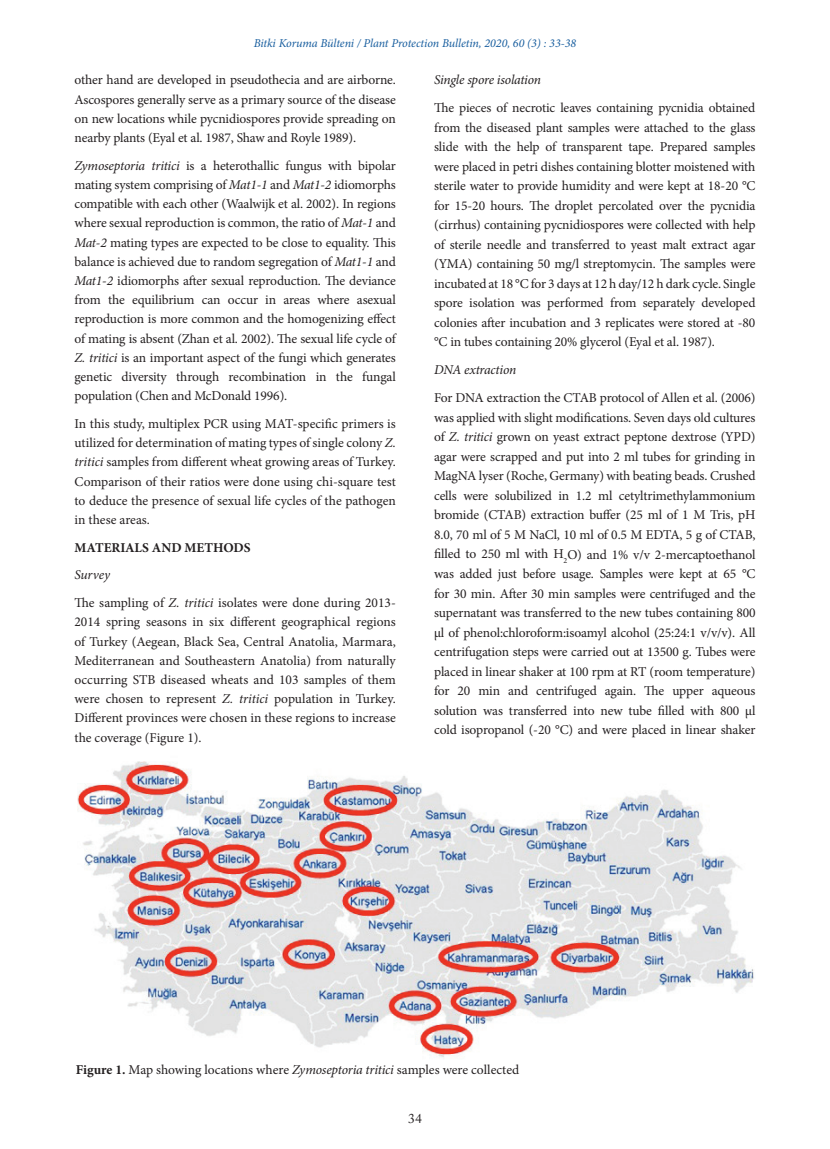
<style>
.page{position:relative;width:830px;height:1149px;background:#fff}
.page>*{position:absolute;margin:0;border:0;box-sizing:border-box;transform-origin:0 0}
.t1{font:700 18.15px "Arial";color:#040503}
.t2{font:13.5px/19.5px "Minion Pro";letter-spacing:-.01em;color:#231f20;text-align:justify}
.t3{font:italic 13.5px "Minion Pro";letter-spacing:-.02em;color:#231f20}
.t4{font:700 13.5px "Minion Pro";color:#231f20}
.t5{font:13.5px "Adobe Caslon Pro";color:#231f20}
.t6{font:italic 12px "Minion Pro";letter-spacing:-.01em;color:#175d9e}
.s1{font-style:italic}
.s2{font-weight:700}
</style>
<div class="page">
<img style="left:77px;top:761px;width:677px;height:297px">
<p class="t6" style="left:253px;top:35px;width:324px">Bitki Koruma Bülteni / Plant Protection Bulletin, 2020, 60 (3) : 33-38</p>
<p class="t3" style="left:434px;top:71px;width:108px">Single spore isolation</p>
<p class="t2" style="left:434px;top:98px;width:323px">The pieces of necrotic leaves containing pycnidia obtained from the diseased plant samples were attached to the glass slide with the help of transparent tape. Prepared samples were placed in petri dishes containing blotter moistened with sterile water to provide humidity and were kept at 18-20 °C for 15-20 hours. The droplet percolated over the pycnidia (cirrhus) containing pycnidiospores were collected with help of sterile needle and transferred to yeast malt extract agar (YMA) containing 50 mg/l streptomycin. The samples were incubated at 18 °C for 3 days at 12 h day/12 h dark cycle. Single spore isolation was performed from separately developed colonies after incubation and 3 replicates were stored at -80 °C in tubes containing 20% glycerol (Eyal et al. 1987).</p>
<p class="t3" style="left:434px;top:361px;width:84px">DNA extraction</p>
<p class="t2" style="left:434px;top:388px;width:323px">For DNA extraction the CTAB protocol of Allen et al. (2006) was applied with slight modifications. Seven days old cultures of <span class="s1">Z. tritici</span> grown on yeast extract peptone dextrose (YPD) agar were scrapped and put into 2 ml tubes for grinding in MagNA lyser (Roche, Germany) with beating beads. Crushed cells were solubilized in 1.2 ml cetyltrimethylammonium bromide (CTAB) extraction buffer (25 ml of 1 M Tris, pH 8.0, 70 ml of 5 M NaCl, 10 ml of 0.5 M EDTA, 5 g of CTAB, filled to 250 ml with H<sub>2</sub>O) and 1% v/v 2-mercaptoethanol was added just before usage. Samples were kept at 65 °C for 30 min. After 30 min samples were centrifuged and the supernatant was transferred to the new tubes containing 800 µl of phenol:chloroform:isoamyl alcohol (25:24:1 v/v/v). All centrifugation steps were carried out at 13500 g. Tubes were placed in linear shaker at 100 rpm at RT (room temperature) for 20 min and centrifuged again. The upper aqueous solution was transferred into new tube filled with 800 µl cold isopropanol (-20 °C) and were placed in linear shaker</p>
<p class="t2" style="left:74px;top:70px;width:323px">other hand are developed in pseudothecia and are airborne.<br>Ascospores generally serve as a primary source of the disease on new locations while pycnidiospores provide spreading on nearby plants (Eyal et al. 1987, Shaw and Royle 1989).</p>
<p class="t2" style="left:74px;top:156px;width:323px"><span class="s1">Zymoseptoria tritici</span> is a heterothallic fungus with bipolar mating system comprising of <span class="s1">Mat1-1</span> and <span class="s1">Mat1-2</span> idiomorphs compatible with each other (Waalwijk et al. 2002). In regions where sexual reproduction is common, the ratio of <span class="s1">Mat-1</span> and <span class="s1">Mat-2</span> mating types are expected to be close to equality. This balance is achieved due to random segregation of <span class="s1">Mat1-1</span> and <span class="s1">Mat1-2</span> idiomorphs after sexual reproduction. The deviance from the equilibrium can occur in areas where asexual reproduction is more common and the homogenizing effect of mating is absent (Zhan et al. 2002). The sexual life cycle of <span class="s1">Z. tritici</span> is an important aspect of the fungi which generates genetic diversity through recombination in the fungal population (Chen and McDonald 1996).</p>
<p class="t2" style="left:74px;top:414px;width:323px">In this study, multiplex PCR using MAT-specific primers is utilized for determination of mating types of single colony <span class="s1">Z. tritici</span> samples from different wheat growing areas of Turkey.<br>Comparison of their ratios were done using chi-square test to deduce the presence of sexual life cycles of the pathogen in these areas.</p>
<p class="t4" style="left:74px;top:537px;width:178px">MATERIALS AND METHODS</p>
<p class="t2" style="left:74px;top:561px;width:323px;line-height:27.8px"><span class="s1">Survey<br></span>The sampling of <span class="s1">Z. tritici</span> isolates were done during 2013-</p>
<p class="t2" style="left:74px;top:612px;width:323px">2014 spring seasons in six different geographical regions of Turkey (Aegean, Black Sea, Central Anatolia, Marmara, Mediterranean and Southeastern Anatolia) from naturally occurring STB diseased wheats and 103 samples of them were chosen to represent <span class="s1">Z. tritici</span> population in Turkey.<br>Different provinces were chosen in these regions to increase the coverage (Figure 1).</p>
<h1 class="t1" style="left:376px;top:698px;width:81px">FIGURES</h1>
<p class="t2" style="left:76px;top:1059px;width:445px"><span class="s2">Figure 1.</span> Map showing locations where <span class="s1">Zymoseptoria tritici</span> samples were collected</p>
<p class="t5" style="left:408px;top:1110px;width:15px">34</p>
</div>
